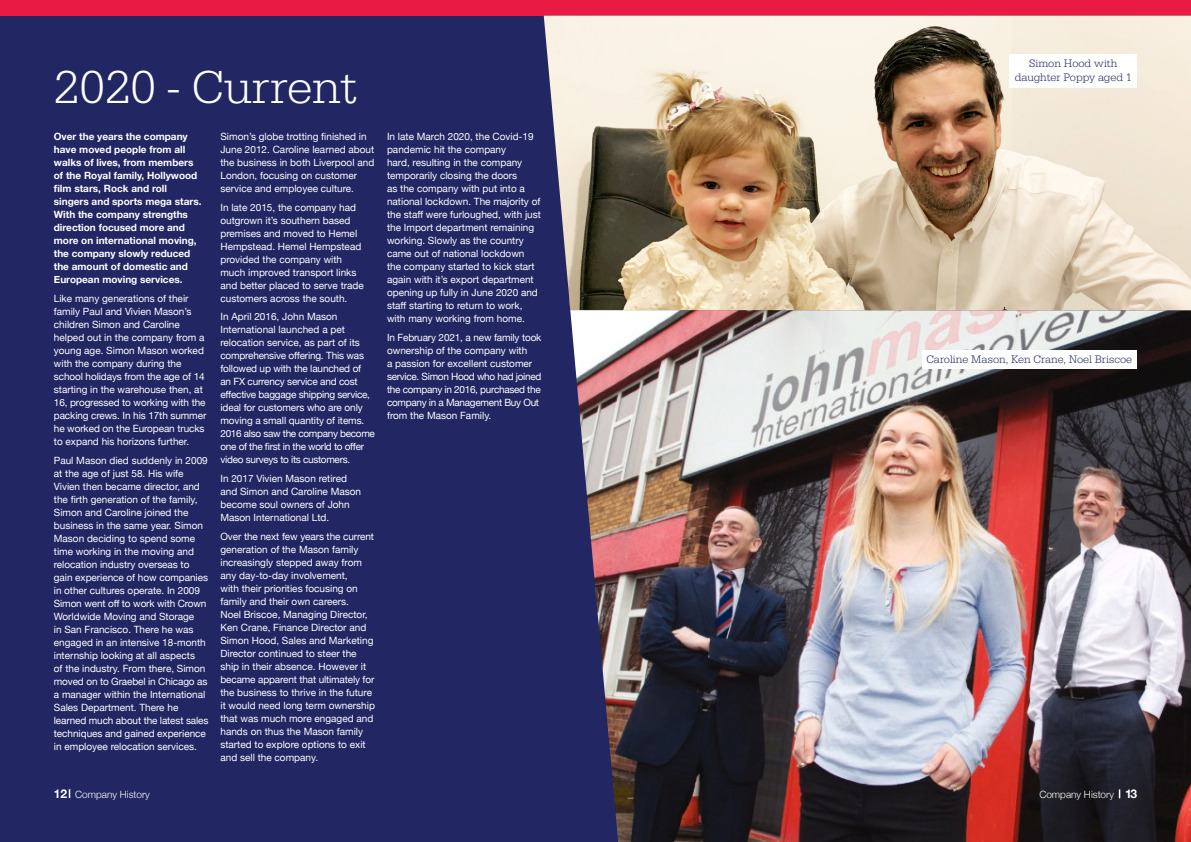
<style>
.page{position:relative;width:1191px;height:842px;background:#fff}
.page>*{position:absolute;margin:0;border:0;box-sizing:border-box;transform-origin:0 0}
.t1{font:300 48px "Serifa";color:#fff}
.t2{font:700 12px "Helvetica Neue";color:#fff}
.t3{font:300 11.2px/13.5px "Serifa";color:#222663;text-align:center}
.Body_copy{font:10px/13px "Helvetica Neue";color:#fff}
.Body_copy-2{font:10px/13px "Helvetica Neue";letter-spacing:-.02em;color:#fff}
.Body_copy-3{font:700 10px/13px "Helvetica Neue";color:#fff}
.t4{font:300 10px "Helvetica Neue";color:#fff}
</style>
<div class="page">
<div style="left:0;top:16px;width:1191px;height:826px;background:#222663"></div>
<img style="left:570px;top:310px;width:621px;height:532px">
<div style="left:0;top:0;width:1191px;height:15px;background:#e91a43"></div>
<img style="left:544px;top:16px;width:647px;height:294px">
<div style="left:1009px;top:54px;width:128px;height:33px;background:#fff"></div>
<div style="left:922px;top:350px;width:215px;height:19px;background:#fff"></div>
<svg style="left:1118px;top:789px;width:2px;height:9px"></svg>
<p class="t1" style="left:54px;top:60px;width:305px">2020 - Current</p>
<p class="Body_copy-3" style="left:54px;top:130px;width:149px">Over the years the company have moved people from all walks of lives, from members of the Royal family, Hollywood film stars, Rock and roll singers and sports mega stars.<br>With the company strengths direction focused more and more on international moving, the company slowly reduced the amount of domestic and<br>European moving services.</p>
<p class="Body_copy" style="left:54px;top:292px;width:154px">Like many generations of their family Paul and Vivien Mason’s children Simon and Caroline helped out in the company from a young age. Simon Mason worked with the company during the school holidays from the age of 14 starting in the warehouse then, at<br>16, progressed to working with the packing crews. In his 17th summer he worked on the European trucks to expand his horizons further.</p>
<p class="Body_copy" style="left:54px;top:454px;width:156px">Paul Mason died suddenly in 2009 at the age of just 58. His wife<br>Vivien then became director, and the firth generation of the family,<br>Simon and Caroline joined the business in the same year. Simon<br>Mason deciding to spend some time working in the moving and relocation industry overseas to gain experience of how companies in other cultures operate. In 2009<br>Simon went off to work with Crown<br>Worldwide Moving and Storage<br>in San Francisco. There he was engaged in an intensive 18-month internship looking at all aspects<br>of the industry. From there, Simon moved on to Graebel in Chicago as a manager within the International<br>Sales Department. There he learned much about the latest sales techniques and gained experience in employee relocation services.</p>
<p class="Body_copy" style="left:220px;top:130px;width:155px">Simon’s globe trotting finished in<br>June 2012. Caroline learned about the business in both Liverpool and<br>London, focusing on customer service and employee culture.</p>
<p class="Body_copy" style="left:220px;top:201px;width:145px">In late 2015, the company had outgrown it’s southern based premises and moved to Hemel<br>Hempstead. Hemel Hempstead provided the company with much improved transport links and better placed to serve trade customers across the south.</p>
<p class="Body_copy-2" style="left:220px;top:311px;width:156px">In April 2016, John Mason<br>International launched a pet relocation service, as part of its comprehensive offering. This was followed up with the launched of<br>an FX currency service and cost effective baggage shipping service, ideal for customers who are only moving a small quantity of items.<br>2016 also saw the company become one of the first in the world to offer video surveys to its customers.</p>
<p class="Body_copy" style="left:220px;top:472px;width:142px">In 2017 Vivien Mason retired and Simon and Caroline Mason become soul owners of John<br>Mason International Ltd.</p>
<p class="Body_copy" style="left:220px;top:530px;width:156px">Over the next few years the current generation of the Mason family increasingly stepped away from any day-to-day involvement,<br>with their priorities focusing on family and their own careers.<br>Noel Briscoe, Managing Director,<br>Ken Crane, Finance Director and<br>Simon Hood, Sales and Marketing<br>Director continued to steer the ship in their absence. However it became apparent that ultimately for the business to thrive in the future it would need long term ownership that was much more engaged and hands on thus the Mason family started to explore options to exit and sell the company.</p>
<p class="t2" style="left:54px;top:784px;width:15px">12</p>
<p class="t4" style="left:75px;top:786px;width:76px">Company History</p>
<p class="Body_copy" style="left:387px;top:130px;width:155px">In late March 2020, the Covid-19 pandemic hit the company<br>hard, resulting in the company temporarily closing the doors<br>as the company with put into a national lockdown. The majority of the staff were furloughed, with just the Import department remaining working. Slowly as the country came out of national lockdown the company started to kick start again with it’s export department opening up fully in June 2020 and staff starting to return to work, with many working from home.</p>
<p class="Body_copy" style="left:387px;top:331px;width:156px">In February 2021, a new family took ownership of the company with<br>a passion for excellent customer service. Simon Hood who had joined the company in 2016, purchased the company in a Management Buy Out from the Mason Family.</p>
<p class="t3" style="left:1014px;top:57px;width:119px">Simon Hood with daughter Poppy aged 1</p>
<p class="t3" style="left:926px;top:353px;width:207px">Caroline Mason, Ken Crane, Noel Briscoe</p>
<p class="t4" style="left:1039px;top:786px;width:76px">Company History</p>
<p class="t2" style="left:1125px;top:785px;width:13px">13</p>
</div>
